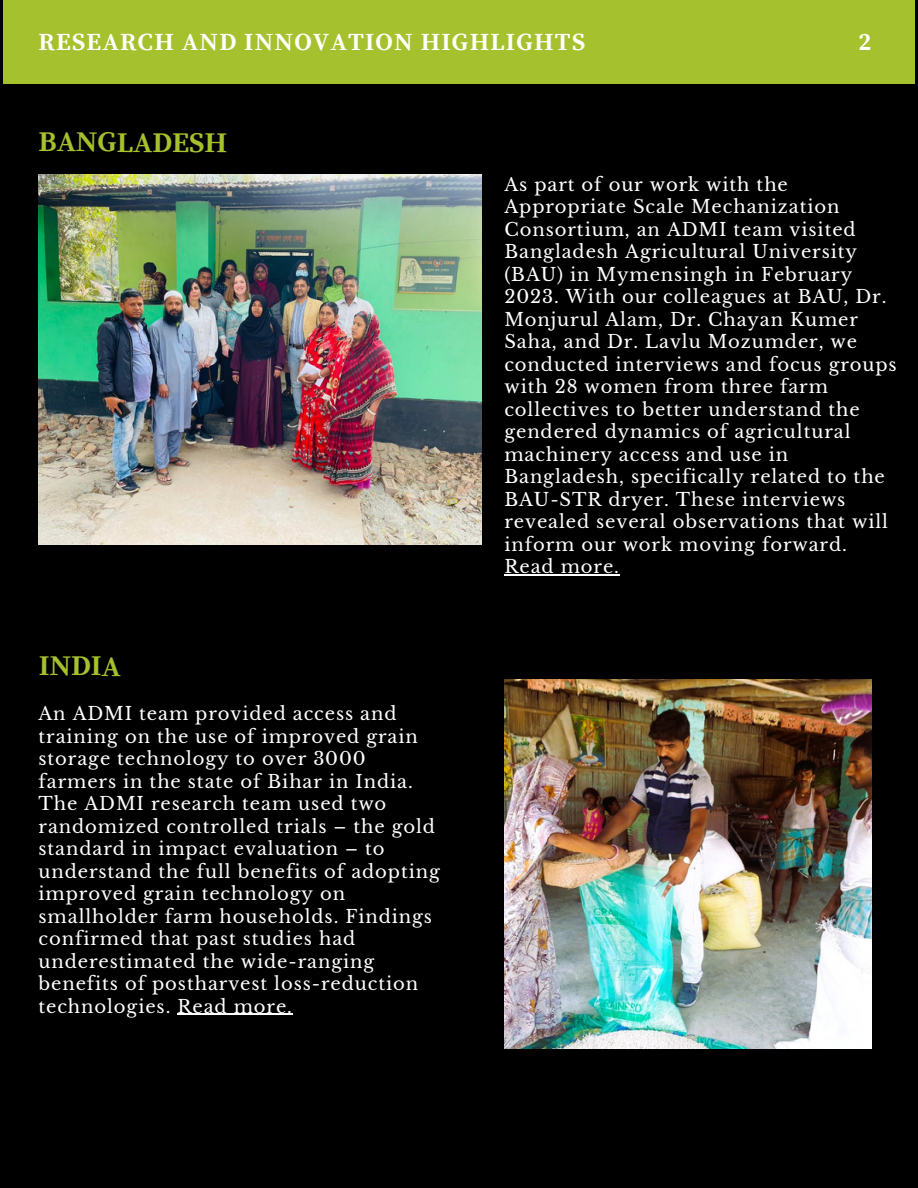
<style>
.page{position:relative;width:918px;height:1188px;background:#000001}
.page>*{position:absolute;margin:0;border:0;box-sizing:border-box;transform-origin:0 0}
.t1{font:700 28.5px "Source Serif Pro";letter-spacing:-.01em;color:#a6c12e}
.t2{font:700 24.6px "Source Serif Pro";letter-spacing:.05em;color:#fff}
.t3{font:18px/22.5px "Libre Baskerville";letter-spacing:.05em;color:#fff}
</style>
<div class="page">
<img style="left:39px;top:175px;width:443px;height:370px">
<div style="left:3px;top:0;width:912px;height:84px;background:#a6c12e"></div>
<img style="left:504px;top:679px;width:367px;height:369px">
<hr style="left:504px;top:574px;width:116px;height:1px;background:#fff">
<hr style="left:177px;top:1014px;width:116px;height:1px;background:#fff">
<p class="t2" style="left:39px;top:27px;width:548px">RESEARCH AND INNOVATION HIGHLIGHTS</p>
<p class="t1" style="left:39px;top:125px;width:190px">BANGLADESH</p>
<p class="t2" style="left:859px;top:27px;width:14px">2</p>
<h2 class="t1" style="left:39px;top:649px;width:84px">INDIA</h2>
<h1 class="t3" style="left:39px;top:703px;width:403px">An ADMI team provided access and training on the use of improved grain storage technology to over 3000 farmers in the state of Bihar in India.<br>The ADMI research team used two randomized controlled trials – the gold standard in impact evaluation – to understand the full benefits of adopting improved grain technology on smallholder farm households. Findings confirmed that past studies had underestimated the wide-ranging benefits of postharvest loss-reduction technologies. Read more.</h1>
<h1 class="t3" style="left:504px;top:173px;width:394px">As part of our work with the<br>Appropriate Scale Mechanization<br>Consortium, an ADMI team visited<br>Bangladesh Agricultural University (BAU) in Mymensingh in February<br>2023. With our colleagues at BAU, Dr.<br>Monjurul Alam, Dr. Chayan Kumer<br>Saha, and Dr. Lavlu Mozumder, we conducted interviews and focus groups with 28 women from three farm collectives to better understand the gendered dynamics of agricultural machinery access and use in<br>Bangladesh, specifically related to the<br>BAU-STR dryer. These interviews revealed several observations that will inform our work moving forward.<br>Read more.</h1>
</div>
